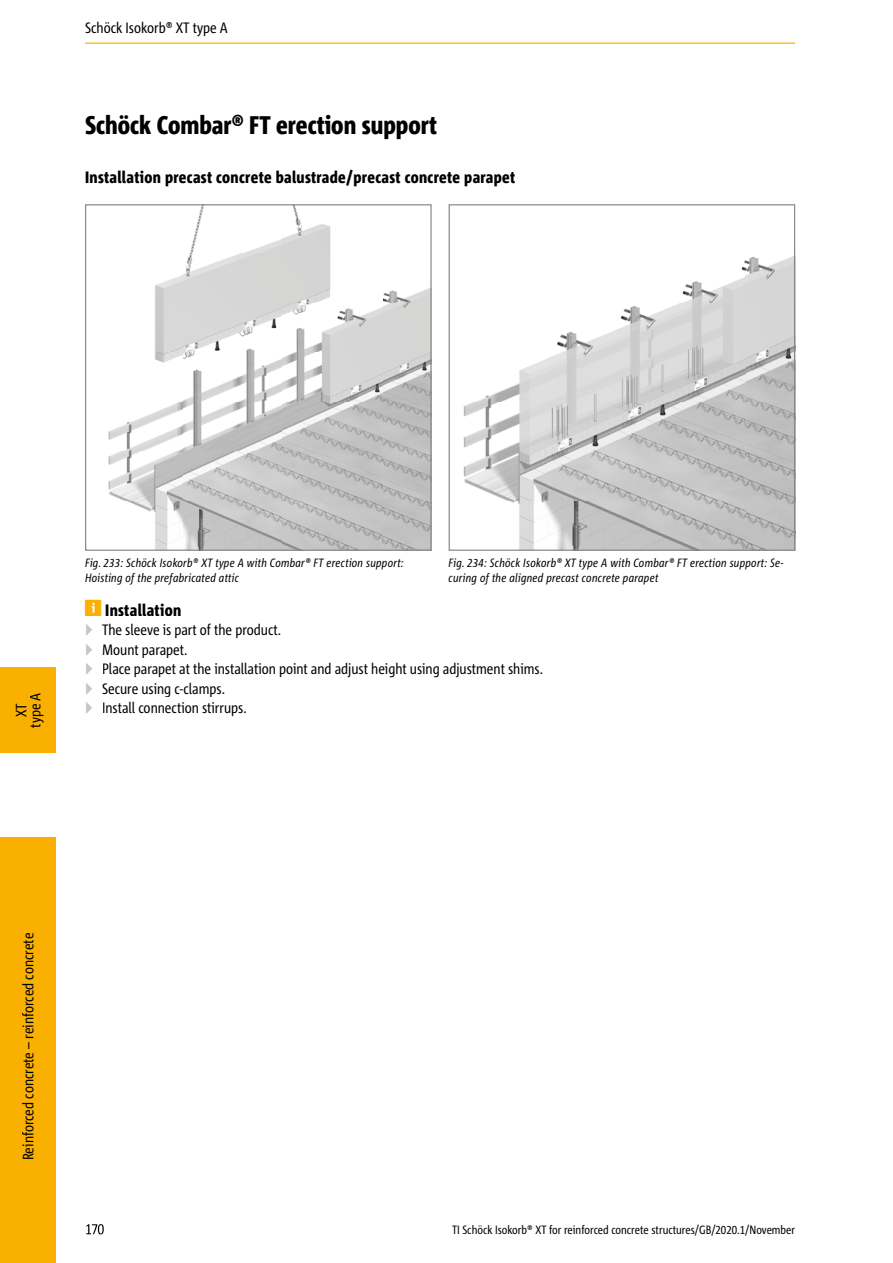
<style>
.page{position:relative;width:893px;height:1263px;background:#fff}
.page>*{position:absolute;margin:0;border:0;box-sizing:border-box;transform-origin:0 0}
.t1{font:800 condensed 25.5px "Corpid Schoeck";color:#000}
.t2{font:800 condensed 16.5px "Corpid Schoeck";letter-spacing:.02em;color:#000}
.t3{font:condensed 15px/19.5px "Corpid Schoeck";color:#000}
.t4{font:italic condensed 12px/15px "Corpid Schoeck";letter-spacing:.02em;color:#000}
.t5{font:condensed 12px "Corpid Schoeck";color:#000}
.s1{color:#c6c6c6}
</style>
<div class="page">
<img style="left:108px;top:206px;width:322px;height:343px">
<div style="left:85px;top:204px;width:347px;height:347px;border:1px solid #878787"></div>
<img style="left:463px;top:256px;width:330px;height:293px">
<div style="left:449px;top:204px;width:346px;height:347px;border:1px solid #878787"></div>
<div style="left:0;top:837px;width:55px;height:426px;background:#f9b000"></div>
<div style="left:0;top:668px;width:55px;height:85px;background:#f9b000"></div>
<hr style="left:85px;top:43px;width:710px;height:1px;background:#f9b000">
<svg style="left:86px;top:1224px;width:18px;height:10px"></svg>
<p class="t3" style="left:85px;top:18px;width:144px">Schöck Isokorb® XT type A</p>
<h1 class="t1" style="left:85px;top:109px;width:354px">Schöck Combar® FT erection support</h1>
<p class="t2" style="left:85px;top:167px;width:432px">Installation precast concrete balustrade/precast concrete parapet</p>
<p class="t3" style="left:14px;top:728px;width:37px;line-height:14.1px;text-align:center;rotate:-90deg">XT type A</p>
<p class="t4" style="left:85px;top:555px;width:320px">Fig. 233: Schöck Isokorb® XT type A with Combar® FT erection support:<br>Hoisting of the prefabricated attic</p>
<p class="t4" style="left:449px;top:555px;width:336px">Fig. 234: Schöck Isokorb® XT type A with Combar® FT erection support: Se&shy;curing of the aligned precast concrete parapet</p>
<p class="t2" style="left:105px;top:599px;width:77px">Installation</p>
<p class="t3" style="left:85px;top:620px;width:459px"><span class="s1">▶</span> The sleeve is part of the product.<br><span class="s1">▶</span> Mount parapet.<br><span class="s1">▶</span> Place parapet at the installation point and adjust height using adjustment shims. <span class="s1">▶</span> Secure using c-clamps.<br><span class="s1">▶</span> Install connection stirrups.</p>
<p class="t3" style="left:18px;top:1160px;width:229px;rotate:-90deg">Reinforced concrete – reinforced concrete</p>
<p class="t5" style="left:452px;top:1222px;width:345px">TI Schöck Isokorb® XT for reinforced concrete structures/GB/2020.1/November</p>
</div>
